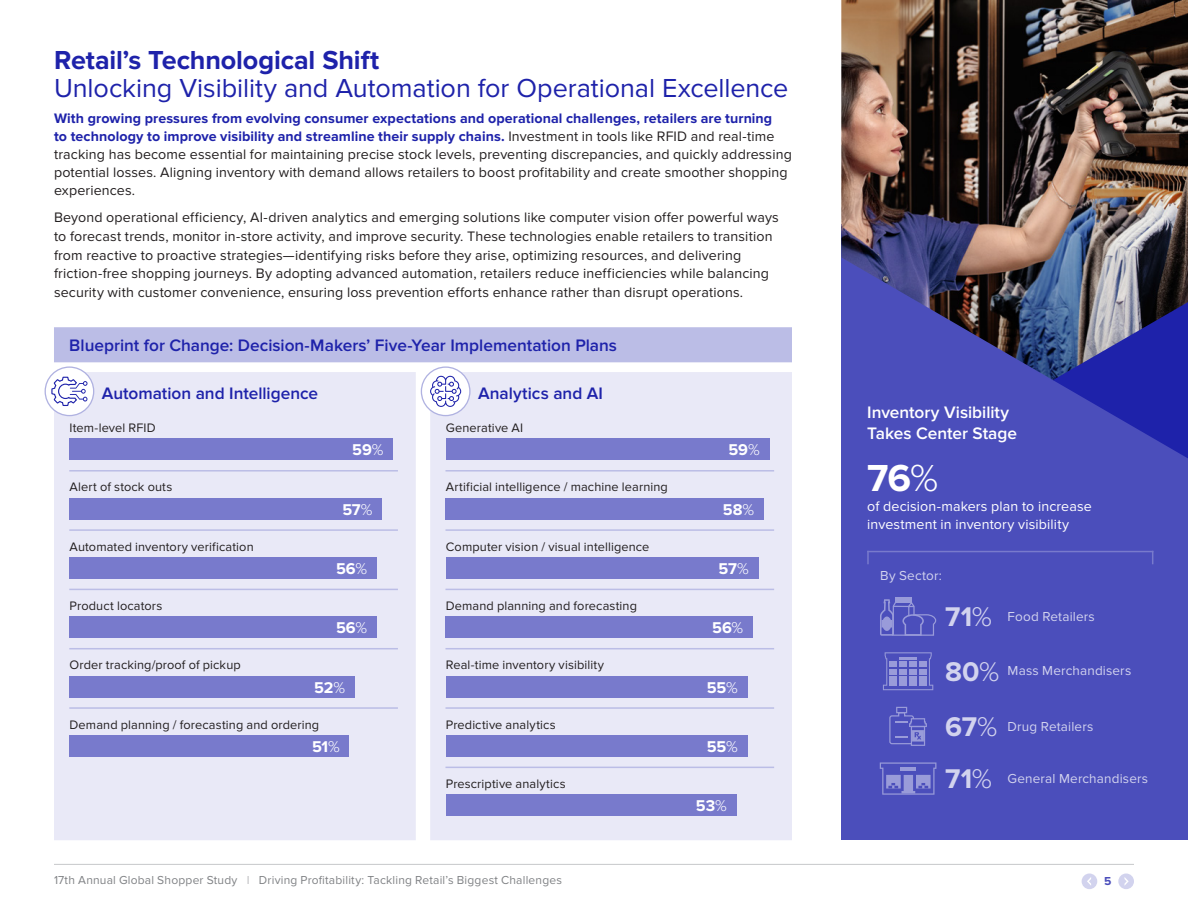
<style>
.page{position:relative;width:1188px;height:918px;background:#fff}
.page>*{position:absolute;margin:0;border:0;box-sizing:border-box;transform-origin:0 0}
.t1{font:700 39px "Proxima Nova";color:#fff}
.t2{font:27px "Proxima Nova";letter-spacing:-.005em;color:#1e22aa}
.t3{font:700 27px "Proxima Nova";letter-spacing:-.005em;color:#1e22aa}
.t4{font:600 17.25px "Proxima Nova";color:#1e22aa}
.t5{font:600 17.25px/21px "Proxima Nova";color:#fff}
.t6{font:700 16.2px "Proxima Nova";color:#fff}
.t7{font:14.25px/18px "Proxima Nova";letter-spacing:.01em;color:#231f20}
.t8{font:14.25px/18px "Proxima Nova";letter-spacing:.01em;color:#fff}
.t9{font:13.5px "Proxima Nova";letter-spacing:.01em;color:#d2d3ee}
.t10{font:12.75px "Proxima Nova";letter-spacing:.01em;color:#231f20}
.t11{font:12px "Proxima Nova";letter-spacing:.015em;color:#808285}
.t12{font:700 12px "Proxima Nova";color:#4b4ebb}
.s1{font-weight:700;color:#1e22aa}
.s2{font-weight:300}
.s3{font-weight:700;font-size:28.05px}
.s4{font-weight:300;font-size:28.05px}
.s5{color:#bcbdc0}
</style>
<div class="page">
<hr style="left:54px;top:864px;width:1080px;height:1px;background:#c7c8ca">
<div style="left:1118px;top:874px;width:16px;height:15px;background:#d2d3ee;border-radius:50%"></div>
<svg style="left:1124px;top:877px;width:5px;height:9px"></svg>
<div style="left:1082px;top:874px;width:15px;height:15px;background:#d2d3ee;border-radius:50%"></div>
<svg style="left:1087px;top:877px;width:4px;height:8px"></svg>
<div style="left:841px;top:225px;width:347px;height:615px;background:#4b4ebb"></div>
<img style="left:841px;top:0;width:347px;height:380px">
<svg style="left:1053px;top:302px;width:135px;height:156px"></svg>
<div style="left:895px;top:597px;width:17px;height:6px;background:#999bd9"></div>
<svg style="left:880px;top:599px;width:57px;height:37px"></svg>
<svg style="left:880px;top:762px;width:56px;height:33px"></svg>
<svg style="left:889px;top:707px;width:38px;height:39px"></svg>
<svg style="left:883px;top:652px;width:50px;height:38px"></svg>
<div style="left:899px;top:662px;width:8px;height:5px;background:#999bd9"></div>
<div style="left:919px;top:662px;width:8px;height:5px;background:#999bd9"></div>
<div style="left:909px;top:662px;width:8px;height:5px;background:#999bd9"></div>
<div style="left:909px;top:676px;width:8px;height:10px;background:#999bd9"></div>
<hr style="left:867px;top:551px;width:286px;height:1px;background:#787acc">
<svg style="left:867px;top:552px;width:2px;height:12px"></svg>
<svg style="left:1152px;top:552px;width:1px;height:12px"></svg>
<div style="left:54px;top:372px;width:362px;height:468px;background:#e9e9f7"></div>
<hr style="left:69px;top:470px;width:329px;height:2px;background:#bbbde6">
<div style="left:70px;top:439px;width:323px;height:21px;background:#787acc"></div>
<hr style="left:69px;top:529px;width:329px;height:2px;background:#bbbde6">
<div style="left:70px;top:498px;width:312px;height:22px;background:#787acc"></div>
<hr style="left:69px;top:589px;width:329px;height:1px;background:#bbbde6">
<div style="left:70px;top:557px;width:307px;height:22px;background:#787acc"></div>
<hr style="left:69px;top:648px;width:329px;height:1px;background:#bbbde6">
<div style="left:70px;top:617px;width:307px;height:21px;background:#787acc"></div>
<hr style="left:69px;top:707px;width:329px;height:2px;background:#bbbde6">
<div style="left:70px;top:676px;width:285px;height:22px;background:#787acc"></div>
<div style="left:70px;top:735px;width:279px;height:22px;background:#787acc"></div>
<div style="left:430px;top:372px;width:362px;height:468px;background:#e9e9f7"></div>
<hr style="left:446px;top:470px;width:328px;height:2px;background:#bbbde6">
<div style="left:446px;top:439px;width:323px;height:21px;background:#787acc"></div>
<hr style="left:446px;top:529px;width:328px;height:2px;background:#bbbde6">
<div style="left:446px;top:498px;width:318px;height:22px;background:#787acc"></div>
<hr style="left:446px;top:589px;width:328px;height:1px;background:#bbbde6">
<div style="left:446px;top:557px;width:312px;height:22px;background:#787acc"></div>
<hr style="left:446px;top:648px;width:328px;height:1px;background:#bbbde6">
<div style="left:446px;top:617px;width:307px;height:21px;background:#787acc"></div>
<hr style="left:446px;top:707px;width:328px;height:2px;background:#bbbde6">
<div style="left:446px;top:676px;width:301px;height:22px;background:#787acc"></div>
<hr style="left:446px;top:767px;width:328px;height:1px;background:#bbbde6">
<div style="left:446px;top:735px;width:301px;height:22px;background:#787acc"></div>
<div style="left:446px;top:795px;width:290px;height:21px;background:#787acc"></div>
<svg style="left:45px;top:367px;width:49px;height:49px"></svg>
<div style="left:45px;top:366px;width:49px;height:50px;border:1px solid #b0b2e1;border-radius:50%"></div>
<svg style="left:51px;top:376px;width:37px;height:31px"></svg>
<svg style="left:421px;top:367px;width:49px;height:49px"></svg>
<div style="left:421px;top:366px;width:50px;height:50px;border:1px solid #b0b2e1;border-radius:50%"></div>
<svg style="left:430px;top:376px;width:31px;height:31px"></svg>
<div style="left:54px;top:327px;width:738px;height:35px;background:#bbbde6"></div>
<h2 class="t3" style="left:54px;top:44px;width:327px">Retail’s Technological Shift</h2>
<h2 class="t2" style="left:54px;top:73px;width:736px">Unlocking Visibility and Automation for Operational Excellence</h2>
<p class="t7" style="left:54px;top:110px;width:739px"><span class="s1">With growing pressures from evolving consumer expectations and operational challenges, retailers are turning<br>to technology to improve visibility and streamline their supply chains.</span> Investment in tools like RFID and real-time tracking has become essential for maintaining precise stock levels, preventing discrepancies, and quickly addressing potential losses. Aligning inventory with demand allows retailers to boost profitability and create smoother shopping experiences.</p>
<p class="t7" style="left:54px;top:208px;width:726px;line-height:18.8px">Beyond operational efficiency, AI-driven analytics and emerging solutions like computer vision offer powerful ways to forecast trends, monitor in-store activity, and improve security. These technologies enable retailers to transition from reactive to proactive strategies—identifying risks before they arise, optimizing resources, and delivering friction-free shopping journeys. By adopting advanced automation, retailers reduce inefficiencies while balancing security with customer convenience, ensuring loss prevention efforts enhance rather than disrupt operations.</p>
<p class="t4" style="left:69px;top:335px;width:549px">Blueprint for Change: Decision-Makers’ Five-Year Implementation Plans</p>
<p class="t4" style="left:102px;top:383px;width:218px">Automation and Intelligence</p>
<p class="t4" style="left:478px;top:383px;width:126px">Analytics and AI</p>
<p class="t10" style="left:70px;top:420px;width:88px">Item-level RFID</p>
<p class="t10" style="left:446px;top:420px;width:79px">Generative AI</p>
<p class="t5" style="left:867px;top:402px;width:151px">Inventory Visibility<br>Takes Center Stage</p>
<p class="t6" style="left:352px;top:441px;width:33px">59<span class="s2">%</span></p>
<p class="t6" style="left:729px;top:441px;width:33px">59<span class="s2">%</span></p>
<p class="t10" style="left:70px;top:480px;width:104px">Alert of stock outs</p>
<p class="t10" style="left:446px;top:480px;width:224px">Artificial intelligence / machine learning</p>
<h1 class="t1" style="left:867px;top:455px;width:72px">76<span class="s2">%</span></h1>
<p class="t6" style="left:342px;top:500px;width:32px">57<span class="s2">%</span></p>
<p class="t6" style="left:723px;top:500px;width:33px">58<span class="s2">%</span></p>
<p class="t8" style="left:867px;top:498px;width:226px">of decision-makers plan to increase investment in inventory visibility</p>
<p class="t10" style="left:70px;top:539px;width:186px">Automated inventory verification</p>
<p class="t10" style="left:446px;top:539px;width:205px">Computer vision / visual intelligence</p>
<p class="t6" style="left:336px;top:559px;width:33px">56<span class="s2">%</span></p>
<p class="t6" style="left:719px;top:559px;width:32px">57<span class="s2">%</span></p>
<p class="t9" style="left:880px;top:568px;width:63px">By Sector:</p>
<p class="t10" style="left:70px;top:598px;width:94px">Product locators</p>
<p class="t6" style="left:336px;top:619px;width:33px">56<span class="s2">%</span></p>
<p class="t10" style="left:446px;top:598px;width:193px">Demand planning and forecasting</p>
<p class="t6" style="left:712px;top:619px;width:33px">56<span class="s2">%</span></p>
<p class="t9" style="left:945px;top:608px;width:151px"><span class="s3">71</span><span class="s4">%</span> Food Retailers</p>
<p class="t10" style="left:70px;top:658px;width:173px">Order tracking/proof of pickup</p>
<p class="t6" style="left:314px;top:678px;width:32px">52<span class="s2">%</span></p>
<p class="t10" style="left:446px;top:658px;width:160px">Real-time inventory visibility</p>
<p class="t6" style="left:707px;top:678px;width:33px">55<span class="s2">%</span></p>
<p class="t9" style="left:945px;top:663px;width:188px"><span class="s3">80</span><span class="s4">%</span> Mass Merchandisers</p>
<p class="t10" style="left:70px;top:717px;width:251px">Demand planning / forecasting and ordering</p>
<p class="t10" style="left:446px;top:717px;width:111px">Predictive analytics</p>
<p class="t9" style="left:945px;top:718px;width:150px"><span class="s3">67</span><span class="s4">%</span> Drug Retailers</p>
<p class="t6" style="left:312px;top:737px;width:29px">51<span class="s2">%</span></p>
<p class="t6" style="left:707px;top:737px;width:33px">55<span class="s2">%</span></p>
<p class="t10" style="left:446px;top:776px;width:121px">Prescriptive analytics</p>
<p class="t9" style="left:945px;top:771px;width:205px"><span class="s3">71</span><span class="s4">%</span> General Merchandisers</p>
<p class="t6" style="left:696px;top:797px;width:32px">53<span class="s2">%</span></p>
<p class="t11" style="left:54px;top:873px;width:509px">17th Annual Global Shopper Study <span class="s5">I</span> Driving Profitability: Tackling Retail’s Biggest Challenges</p>
<p class="t12" style="left:1104px;top:874px;width:9px">5</p>
</div>
